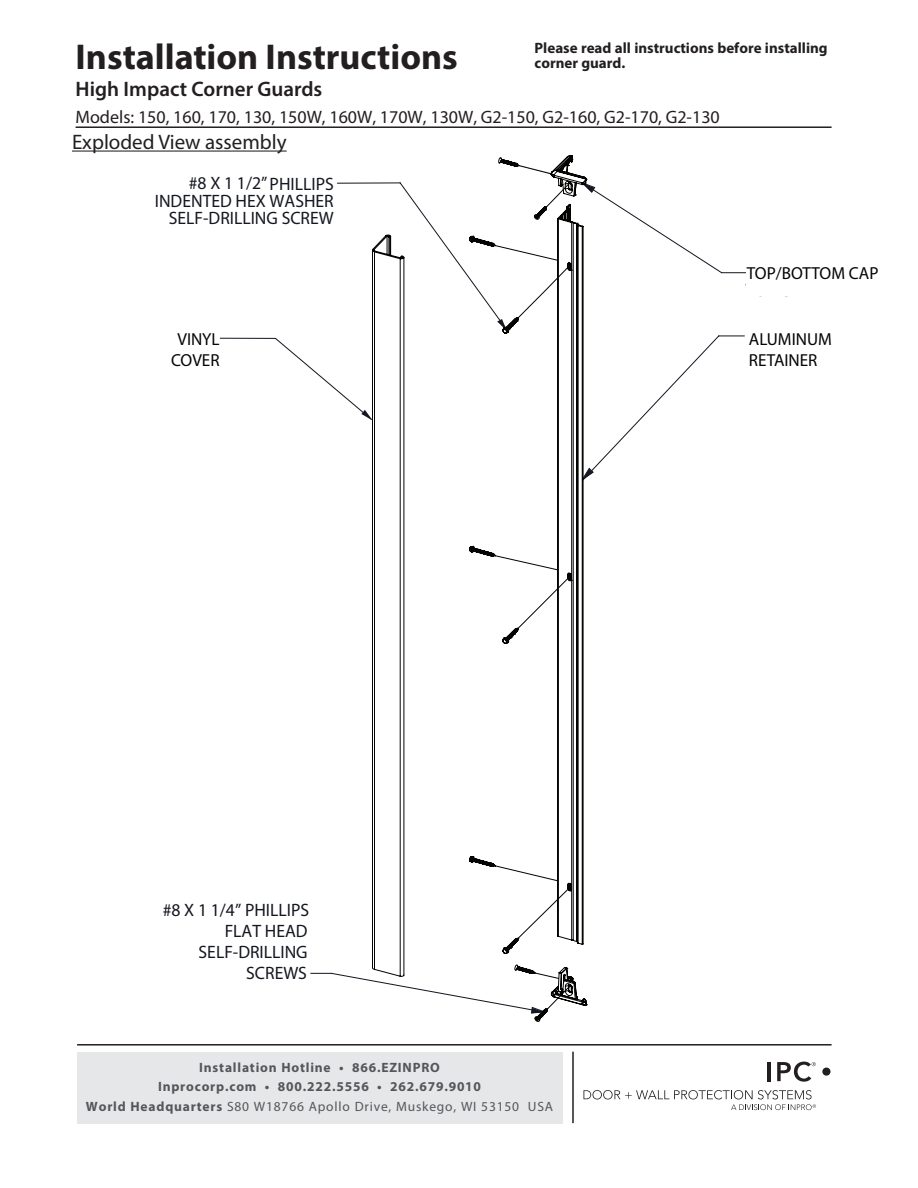
<style>
.page{position:relative;width:918px;height:1188px;background:#fff}
.page>*{position:absolute;margin:0;border:0;box-sizing:border-box;transform-origin:0 0}
.t1{font:700 36px "Myriad Pro";color:#231f20}
.t2{font:600 21px "Myriad Pro";color:#231f20}
.t3{font:21px "Myriad Pro";color:#231f20}
.t4{font:18px/21px "Myriad Pro";color:#151721;text-align:right}
.t5{font:18px "Myriad Pro";color:#231f20}
.t6{font:17.4px/21px "Myriad Pro";color:#040503;text-align:center}
.t7{font:700 15px/15px "Myriad Pro";color:#231f20}
.t8{font:700 13.5px/19.5px "Myriad Pro";letter-spacing:.06em;color:#555659;text-align:center}
.s1{font-weight:400}
</style>
<div class="page">
<hr style="left:76px;top:126px;width:756px;height:2px;background:#231f20">
<hr style="left:77px;top:1044px;width:755px;height:2px;background:#231f20">
<svg style="left:583px;top:1090px;width:233px;height:20px"></svg>
<hr style="left:767px;top:1062px;width:4px;height:19px;background:#231f20">
<div style="left:822px;top:1068px;width:9px;height:8px;background:#231f20;border-radius:50%"></div>
<svg style="left:777px;top:1062px;width:39px;height:20px"></svg>
<hr style="left:572px;top:1052px;width:2px;height:71px;background:#231f20">
<div style="left:77px;top:1052px;width:485px;height:71px;background:#e6e7e9"></div>
<svg style="left:372px;top:155px;width:215px;height:867px"></svg>
<svg style="left:495px;top:165px;width:77px;height:845px"></svg>
<hr style="left:72px;top:151px;width:215px;height:1px;background:#231f20">
<p class="t7" style="left:535px;top:40px;width:295px">Please read all instructions before installing corner guard.</p>
<h1 class="t1" style="left:76px;top:33px;width:384px">Installation Instructions</h1>
<h2 class="t2" style="left:76px;top:75px;width:248px">High Impact Corner Guards</h2>
<h3 class="t5" style="left:76px;top:105px;width:646px">Models: 150, 160, 170, 130, 150W, 160W, 170W, 130W, G2-150, G2-160, G2-170, G2-130</h3>
<p class="t3" style="left:72px;top:129px;width:216px">Exploded View assembly</p>
<p class="t4" style="left:155px;top:175px;width:180px;line-height:17.2px">#8 X 1 1/2”PHILLIPS<br>INDENTED HEX WASHER<br>SELF-DRILLING SCREW</p>
<p class="t6" style="left:171px;top:328px;width:50px">VINYL<br>COVER</p>
<p class="t4" style="left:749px;top:262px;width:51px">161 TC</p>
<p class="t6" style="left:747px;top:262px;width:133px">TOP/BOTTOM CAP</p>
<p class="t6" style="left:749px;top:328px;width:85px;text-align:left">ALUMINUM<br>RETAINER</p>
<p class="t4" style="left:163px;top:899px;width:148px">#8 X 1 1/4” PHILLIPS<br>FLAT HEAD<br>SELF-DRILLING<br>SCREWS</p>
<p class="t8" style="left:86px;top:1057px;width:469px">Installation Hotline • 866.EZINPRO<br>Inprocorp.com • 800.222.5556 • 262.679.9010<br>World Headquarters <span class="s1">S80 W18766 Apollo Drive, Muskego, WI 53150 USA</span></p>
</div>
